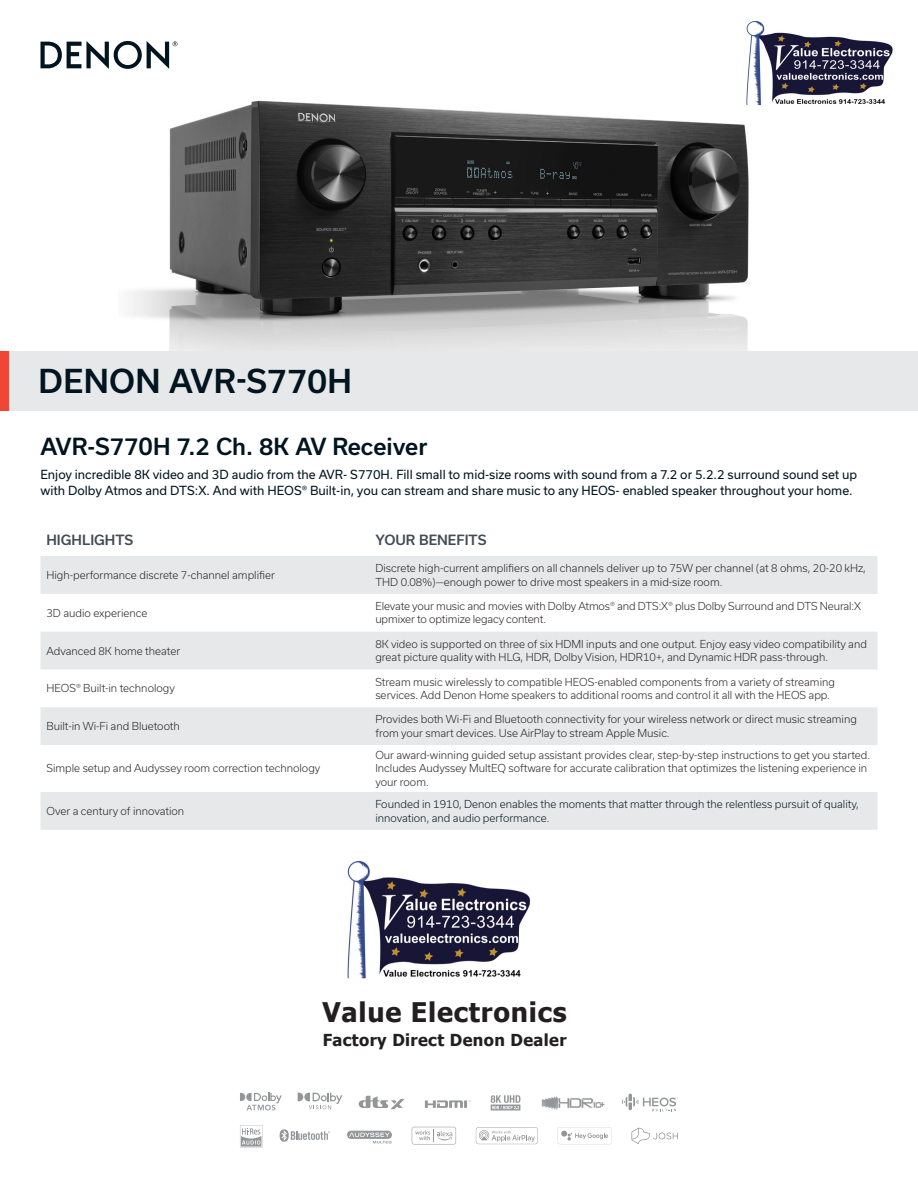
<style>
.page{position:relative;width:918px;height:1188px;background:#fff}
.page>*{position:absolute;margin:0;border:0;box-sizing:border-box;transform-origin:0 0}
.t1{font:500 31.5px "Usual";letter-spacing:.005em;color:#001520}
.Since_1910{font:700 27px "Tahoma";letter-spacing:.03em;color:#231f20}
.t2{font:500 22.5px "Usual";color:#001520}
.Since_1910-2{font:700 16.5px "Tahoma";letter-spacing:.025em;color:#231f20}
.t3{font:500 13.5px "Usual";color:#434c55}
.ptxt_HL_6_5_10_5_Lind_2mm{font:12px/16.5px "Usual";color:#001520}
.Highlights_Benefits{font:300 10.5px/13.5px "Usual";color:#231f20}
.Highlights_Benefits-2{font:300 10.5px/13.5px "Usual";color:#001520}
.s1{font-size:23.7px}
</style>
<div class="page">
<img style="left:129px;top:88px;width:620px;height:263px">
<div style="left:0;top:351px;width:918px;height:60px;background:#e6e8e9"></div>
<div style="left:0;top:351px;width:8px;height:60px;background:#ef4635"></div>
<svg style="left:40px;top:41px;width:138px;height:28px"></svg>
<svg style="left:40px;top:556px;width:838px;height:274px;fill:#e6e8e9"></svg>
<svg style="left:240px;top:1125px;width:22px;height:23px"></svg>
<svg style="left:280px;top:1129px;width:50px;height:13px"></svg>
<svg style="left:476px;top:1127px;width:62px;height:17px"></svg>
<svg style="left:412px;top:1127px;width:44px;height:17px"></svg>
<svg style="left:347px;top:1131px;width:45px;height:13px"></svg>
<svg style="left:631px;top:1128px;width:47px;height:16px"></svg>
<svg style="left:558px;top:1127px;width:54px;height:17px"></svg>
<img style="left:542px;top:1096px;width:62px;height:14px">
<div style="left:491px;top:1105px;width:29px;height:5px;background:#9d9fa2"></div>
<svg style="left:491px;top:1095px;width:29px;height:14px"></svg>
<svg style="left:298px;top:1093px;width:44px;height:16px"></svg>
<svg style="left:425px;top:1100px;width:45px;height:8px"></svg>
<svg style="left:622px;top:1094px;width:56px;height:17px"></svg>
<svg style="left:240px;top:1093px;width:42px;height:17px"></svg>
<svg style="left:359px;top:1096px;width:46px;height:13px"></svg>
<img style="left:747px;top:21px;width:146px;height:86px">
<img style="left:347px;top:862px;width:184px;height:117px">
<p class="t1" style="left:39px;top:363px;width:315px">DENON AVR-S770H</p>
<p class="t2" style="left:40px;top:434px;width:389px">AVR-S77<span class="s1">0</span>H 7.2 Ch. 8K AV Receiver</p>
<p class="ptxt_HL_6_5_10_5_Lind_2mm" style="left:40px;top:466px;width:818px">Enjoy incredible 8K video and 3D audio from the AVR- S770H. Fill small to mid-size rooms with sound from a 7.2 or 5.2.2 surround sound set up with Dolby Atmos and DTS:X. And with HEOS® Built-in, you can stream and share music to any HEOS- enabled speaker throughout your home.</p>
<p class="t3" style="left:46px;top:532px;width:88px">HIGHLIGHTS</p>
<p class="t3" style="left:375px;top:532px;width:113px">YOUR BENEFITS</p>
<p class="Highlights_Benefits" style="left:46px;top:568px;width:230px">High-performance discrete 7-channel amplifier</p>
<p class="Highlights_Benefits" style="left:375px;top:562px;width:492px">Discrete high-current amplifiers on all channels deliver up to 75W per channel (at 8 ohms, 20-20 kHz,<br>THD 0.08%)—enough power to drive most speakers in a mid-size room.</p>
<p class="Highlights_Benefits" style="left:46px;top:606px;width:102px">3D audio experience</p>
<p class="Highlights_Benefits" style="left:375px;top:599px;width:487px">Elevate your music and movies with Dolby Atmos® and DTS:X® plus Dolby Surround and DTS Neural:X upmixer to optimize legacy content.</p>
<p class="Highlights_Benefits" style="left:46px;top:644px;width:135px">Advanced 8K home theater</p>
<p class="Highlights_Benefits" style="left:375px;top:637px;width:493px">8K video is supported on three of six HDMI inputs and one output. Enjoy easy video compatibility and great picture quality with HLG, HDR, Dolby Vision, HDR10+, and Dynamic HDR pass-through.</p>
<p class="Highlights_Benefits" style="left:46px;top:682px;width:130px">HEOS® Built-in technology</p>
<p class="Highlights_Benefits" style="left:375px;top:675px;width:461px">Stream music wirelessly to compatible HEOS-enabled components from a variety of streaming services. Add Denon Home speakers to additional rooms and control it all with the HEOS app.</p>
<p class="Highlights_Benefits" style="left:46px;top:719px;width:135px">Built-in Wi-Fi and Bluetooth</p>
<p class="Highlights_Benefits" style="left:375px;top:713px;width:483px">Provides both Wi-Fi and Bluetooth connectivity for your wireless network or direct music streaming from your smart devices. Use AirPlay to stream Apple Music.</p>
<p class="Highlights_Benefits" style="left:46px;top:762px;width:275px">Simple setup and Audyssey room correction technology</p>
<p class="Highlights_Benefits" style="left:375px;top:748px;width:496px">Our award-winning guided setup assistant provides clear, step-by-step instructions to get you started.<br>Includes Audyssey MultEQ software for accurate calibration that optimizes the listening experience in your room.</p>
<p class="Highlights_Benefits" style="left:46px;top:804px;width:139px">Over a century of innovation</p>
<p class="Highlights_Benefits-2" style="left:375px;top:797px;width:485px">Founded in 1910, Denon enables the moments that matter through the relentless pursuit of quality, innovation, and audio performance.</p>
<p class="Since_1910" style="left:323px;top:993px;width:245px">Value Electronics</p>
<p class="Since_1910-2" style="left:323px;top:1029px;width:245px">Factory Direct Denon Dealer</p>
</div>
